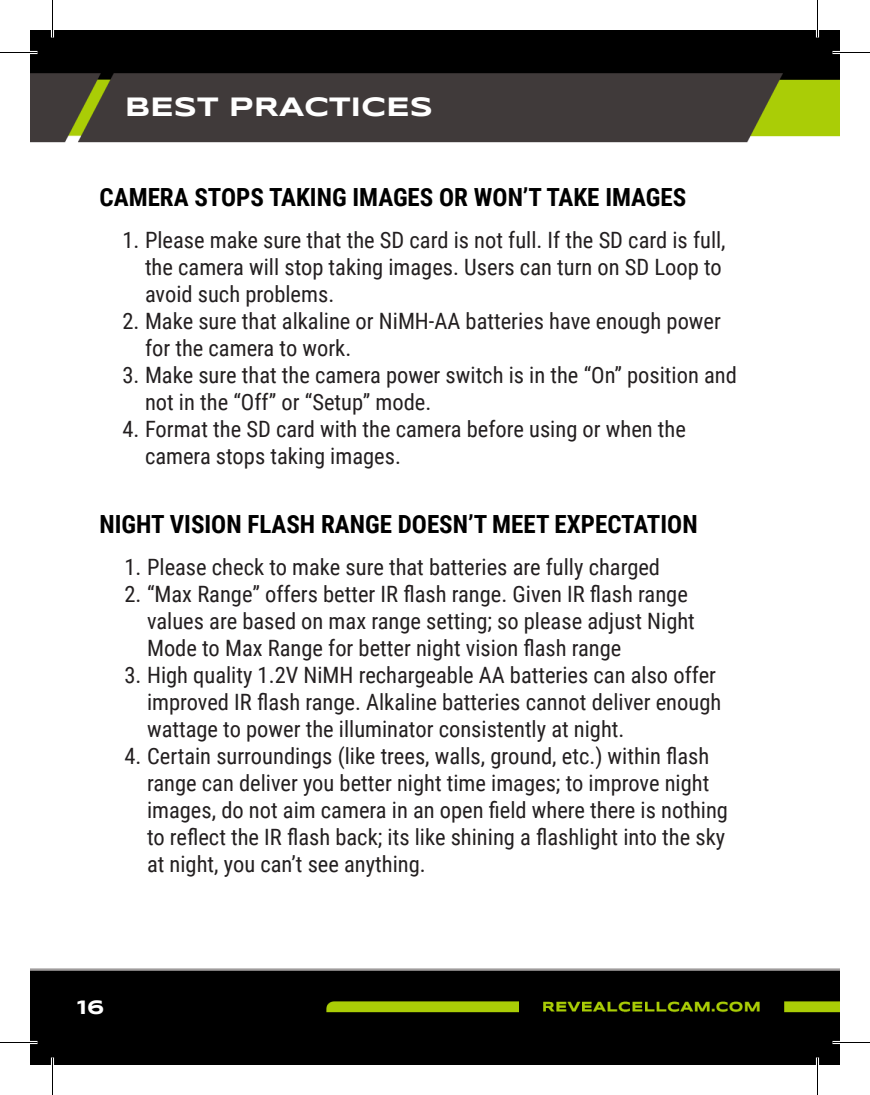
<style>
.page{position:relative;width:870px;height:1095px;background:#fff}
.page>*{position:absolute;margin:0;border:0;box-sizing:border-box;transform-origin:0 0}
.t1{font:700 27.5px "Syncopate";color:#fff}
.t2{font:700 25px "Roboto Condensed";color:#000}
.t3{font:22.5px/27px "Roboto Condensed";color:#231f20}
.t4{font:700 20px "Syncopate";color:#fff}
</style>
<div class="page">
<img style="left:30px;top:30px;width:810px;height:1035px">
<hr style="left:0;top:51px;width:38px;height:3px;background:#fff">
<hr style="left:832px;top:51px;width:38px;height:3px;background:#fff">
<hr style="left:0;top:1041px;width:38px;height:3px;background:#fff">
<hr style="left:832px;top:1041px;width:38px;height:3px;background:#fff">
<hr style="left:51px;top:0;width:3px;height:38px;background:#fff">
<hr style="left:51px;top:1058px;width:3px;height:37px;background:#fff">
<hr style="left:816px;top:0;width:3px;height:38px;background:#fff">
<hr style="left:816px;top:1058px;width:3px;height:37px;background:#fff">
<hr style="left:0;top:52px;width:38px;height:1px;background:#000">
<hr style="left:832px;top:52px;width:38px;height:1px;background:#000">
<hr style="left:0;top:1042px;width:38px;height:1px;background:#000">
<hr style="left:832px;top:1042px;width:38px;height:1px;background:#000">
<hr style="left:52px;top:0;width:1px;height:38px;background:#000">
<hr style="left:52px;top:1058px;width:1px;height:37px;background:#000">
<hr style="left:817px;top:0;width:1px;height:38px;background:#000">
<hr style="left:817px;top:1058px;width:1px;height:37px;background:#000">
<p class="t1" style="left:125px;top:89px;width:310px">BEST PRACTICES</p>
<p class="t2" style="left:100px;top:180px;width:588px">CAMERA STOPS TAKING IMAGES OR WON’T TAKE IMAGES</p>
<p class="t3" style="left:145px;top:226px;width:582px;text-indent:-22px">1. Please make sure that the SD card is not full. If the SD card is full, the camera will stop taking images. Users can turn on SD Loop to avoid such problems.</p>
<p class="t3" style="left:145px;top:307px;width:577px;text-indent:-22px">2. Make sure that alkaline or NiMH-AA batteries have enough power for the camera to work.</p>
<p class="t3" style="left:145px;top:361px;width:593px;text-indent:-22px">3. Make sure that the camera power switch is in the “On” position and not in the “Off” or “Setup” mode.</p>
<p class="t3" style="left:145px;top:415px;width:542px;text-indent:-22px">4. Format the SD card with the camera before using or when the camera stops taking images.</p>
<p class="t2" style="left:100px;top:507px;width:600px">NIGHT VISION FLASH RANGE DOESN’T MEET EXPECTATION</p>
<p class="t3" style="left:125px;top:553px;width:537px">1. Please check to make sure that batteries are fully charged</p>
<p class="t3" style="left:147px;top:580px;width:549px;text-indent:-22px">2. “Max Range” offers better IR flash range. Given IR flash range values are based on max range setting; so please adjust Night<br>Mode to Max Range for better night vision flash range</p>
<p class="t3" style="left:147px;top:661px;width:576px;text-indent:-22px">3. High quality 1.2V NiMH rechargeable AA batteries can also offer improved IR flash range. Alkaline batteries cannot deliver enough wattage to power the illuminator consistently at night.</p>
<p class="t3" style="left:147px;top:742px;width:582px;text-indent:-22px">4. Certain surroundings (like trees, walls, ground, etc.) within flash range can deliver you better night time images; to improve night images, do not aim camera in an open field where there is nothing to reflect the IR flash back; its like shining a flashlight into the sky at night, you can’t see anything.</p>
<p class="t4" style="left:78px;top:995px;width:28px">16</p>
</div>
